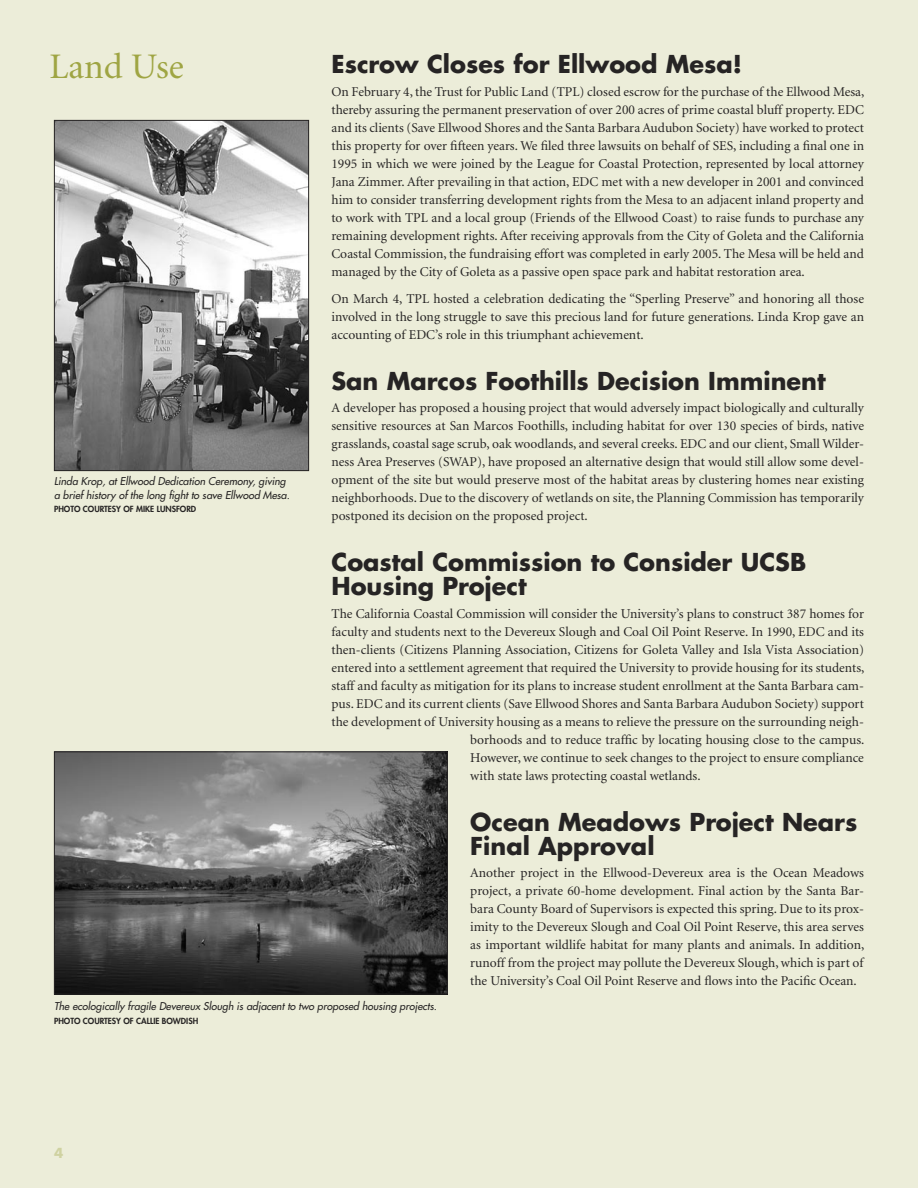
<style>
.page{position:relative;width:918px;height:1188px;background:#ecedd9}
.page>*{position:absolute;margin:0;border:0;box-sizing:border-box;transform-origin:0 0}
.t1{font:36px "Minion";color:#9fa543}
.t2{font:700 24px/24px "Futura";color:#262424}
.t3{font:13.5px/18px "Minion";color:#262424;text-align:justify}
.t4{font:700 13.5px "Futura";color:#cfd2a1}
.t5{font:italic 10.5px/13.5px "Futura";color:#262424}
.t6{font:800 8.25px "Futura";color:#262424}
</style>
<div class="page">
<img style="left:56px;top:122px;width:251px;height:347px">
<div style="left:54px;top:120px;width:255px;height:351px;border:1px solid #262424"></div>
<img style="left:56px;top:754px;width:390px;height:238px">
<div style="left:54px;top:752px;width:394px;height:242px;border:1px solid #262424"></div>
<h1 class="t1" style="left:50px;top:49px;width:136px">Land Use</h1>
<p class="t5" style="left:54px;top:475px;width:237px">Linda Krop, at Ellwood Dedication Ceremony, giving a brief history of the long fight to save Ellwood Mesa.</p>
<p class="t6" style="left:54px;top:504px;width:144px">PHOTO COURTESY OF MIKE LUNSFORD</p>
<h2 class="t2" style="left:332px;top:52px;width:412px">Escrow Closes for Ellwood Mesa!</h2>
<p class="t3" style="left:332px;top:83px;width:534px">On February 4, the Trust for Public Land (TPL) closed escrow for the purchase of the Ellwood Mesa, thereby assuring the permanent preservation of over 200 acres of prime coastal bluff property. EDC and its clients (Save Ellwood Shores and the Santa Barbara Audubon Society) have worked to protect this property for over fifteen years. We filed three lawsuits on behalf of SES, including a final one in 1995 in which we were joined by the League for Coastal Protection, represented by local attorney Jana Zimmer. After prevailing in that action, EDC met with a new developer in 2001 and convinced him to consider transferring development rights from the Mesa to an adjacent inland property and to work with TPL and a local group (Friends of the Ellwood Coast) to raise funds to purchase any remaining development rights. After receiving approvals from the City of Goleta and the California Coastal Commission, the fundraising effort was completed in early 2005. The Mesa will be held and managed by the City of Goleta as a passive open space park and habitat restoration area.</p>
<p class="t3" style="left:332px;top:290px;width:534px">On March 4, TPL hosted a celebration dedicating the “Sperling Preserve” and honoring all those involved in the long struggle to save this precious land for future generations. Linda Krop gave an accounting of EDC’s role in this triumphant achievement.</p>
<h2 class="t2" style="left:332px;top:368px;width:496px">San Marcos Foothills Decision Imminent</h2>
<p class="t3" style="left:332px;top:399px;width:534px">A developer has proposed a housing project that would adversely impact biologically and culturally sensitive resources at San Marcos Foothills, including habitat for over 130 species of birds, native grasslands, coastal sage scrub, oak woodlands, and several creeks. EDC and our client, Small Wilder&shy;ness Area Preserves (SWAP), have proposed an alternative design that would still allow some devel&shy;opment of the site but would preserve most of the habitat areas by clustering homes near existing neighborhoods. Due to the discovery of wetlands on site, the Planning Commission has temporarily postponed its decision on the proposed project.</p>
<h2 class="t2" style="left:332px;top:550px;width:476px">Coastal Commission to Consider UCSB<br>Housing Project</h2>
<p class="t3" style="left:332px;top:605px;width:534px">The California Coastal Commission will consider the University’s plans to construct 387 homes for</p>
<p class="t3" style="left:332px;top:623px;width:534px">faculty and students next to the Devereux Slough and Coal Oil Point Reserve. In 1990, EDC and its</p>
<p class="t3" style="left:332px;top:641px;width:534px">then-clients (Citizens Planning Association, Citizens for Goleta Valley and Isla Vista Association)</p>
<p class="t3" style="left:332px;top:659px;width:534px">entered into a settlement agreement that required the University to provide housing for its students,</p>
<p class="t3" style="left:332px;top:677px;width:534px">staff and faculty as mitigation for its plans to increase student enrollment at the Santa Barbara cam-</p>
<p class="t3" style="left:332px;top:695px;width:534px">pus. EDC and its current clients (Save Ellwood Shores and Santa Barbara Audubon Society) support</p>
<p class="t3" style="left:332px;top:713px;width:534px">the development of University housing as a means to relieve the pressure on the surrounding neigh-</p>
<p class="t3" style="left:470px;top:731px;width:396px">borhoods and to reduce traffic by locating housing close to the campus.</p>
<p class="t3" style="left:470px;top:749px;width:395px">However, we continue to seek changes to the project to ensure compliance</p>
<p class="t3" style="left:470px;top:767px;width:232px">with state laws protecting coastal wetlands.</p>
<h2 class="t2" style="left:470px;top:809px;width:389px">Ocean Meadows Project Nears<br>Final Approval</h2>
<p class="t3" style="left:470px;top:864px;width:396px">Another project in the Ellwood-Devereux area is the Ocean Meadows project, a private 60-home development. Final action by the Santa Bar&shy;bara County Board of Supervisors is expected this spring. Due to its prox&shy;imity to the Devereux Slough and Coal Oil Point Reserve, this area serves as important wildlife habitat for many plants and animals. In addition, runoff from the project may pollute the Devereux Slough, which is part of the University’s Coal Oil Point Reserve and flows into the Pacific Ocean.</p>
<p class="t5" style="left:54px;top:1000px;width:384px">The ecologically fragile Devereux Slough is adjacent to two proposed housing projects.</p>
<p class="t6" style="left:54px;top:1016px;width:146px">PHOTO COURTESY OF CALLIE BOWDISH</p>
<p class="t4" style="left:54px;top:1144px;width:11px">4</p>
</div>
